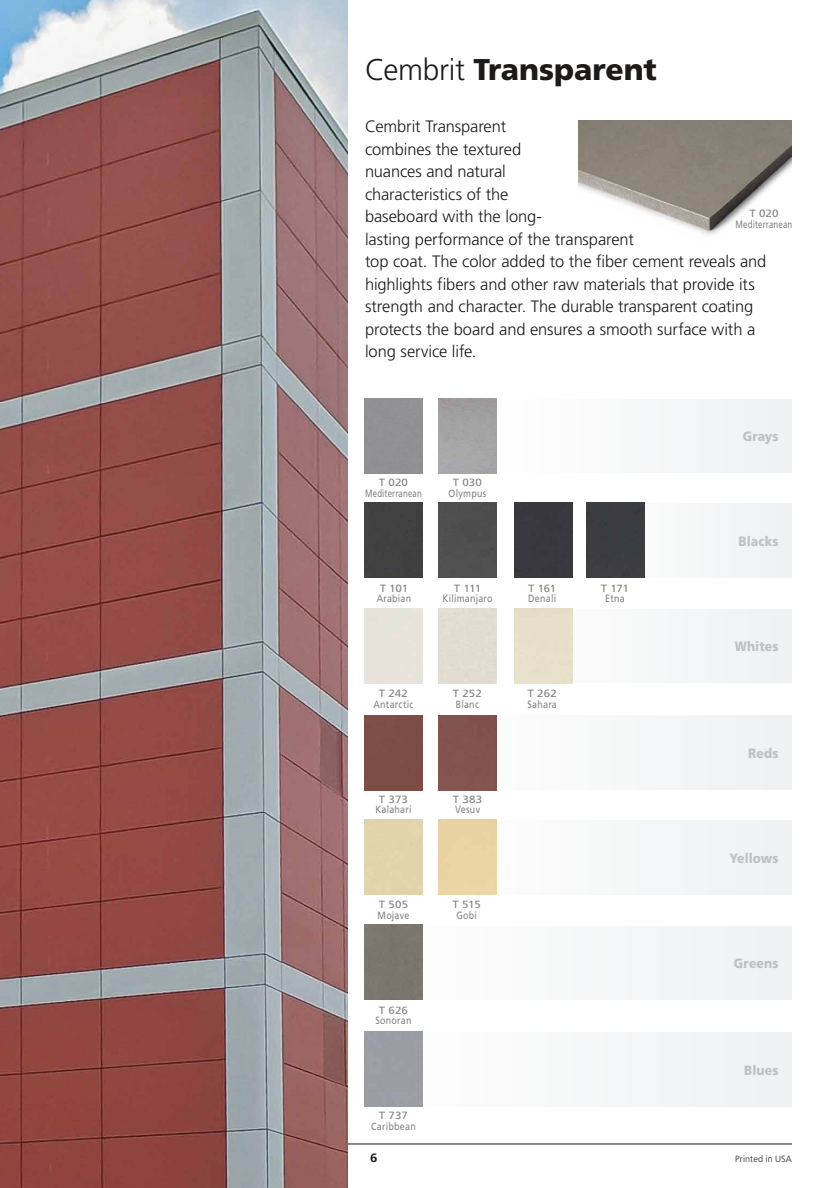
<style>
.page{position:relative;width:837px;height:1188px;background:#fff}
.page>*{position:absolute;margin:0;border:0;box-sizing:border-box;transform-origin:0 0}
.text_-_line_item_w_n{font:900 30px "Frutiger";letter-spacing:-.005em;color:#1c1b1a}
.product_text_above_s{font:300 16.5px/22.5px "Frutiger";letter-spacing:-.005em;color:#1c1b1a}
.swatch_name{font:900 13.5px "Frutiger";letter-spacing:.005em;color:#bfc0c1;scale:.9 1}
.Page___w_rule___text{font:700 12px "Frutiger";color:#1c1b1a;scale:1.1 1}
.swatch_OLD_name{font:10.5px "Frutiger";letter-spacing:.025em;color:#818383;scale:.85 1}
.swatch_name-2{font:10.5px "Frutiger";letter-spacing:.005em;color:#818383;scale:1.1 1}
.swatch_OLD_name-2{font:10.5px "Frutiger";letter-spacing:.025em;color:#818383;scale:.75 1}
.Page___w_rule___text-2{font:300 9px "Frutiger";letter-spacing:.015em;color:#1c1b1a}
.s1{font-weight:300}
</style>
<div class="page">
<div style="left:496px;top:399px;width:296px;height:74px;background:#f7f7f8"></div>
<div style="left:439px;top:716px;width:353px;height:73px;background:#f5f6f7"></div>
<div style="left:587px;top:504px;width:205px;height:73px;background:#f4f5f6"></div>
<svg style="left:439px;top:821px;width:353px;height:73px;fill:#f4f5f6"></svg>
<svg style="left:513px;top:609px;width:279px;height:74px;fill:#f3f4f5"></svg>
<div style="left:365px;top:926px;width:427px;height:74px;background:#f6f6f7"></div>
<svg style="left:365px;top:1033px;width:427px;height:73px;fill:#f4f5f6"></svg>
<img style="left:578px;top:121px;width:214px;height:114px">
<div style="left:438px;top:503px;width:58px;height:75px;background:#4f4f4f"></div>
<div style="left:365px;top:503px;width:58px;height:75px;background:#414141"></div>
<div style="left:514px;top:503px;width:58px;height:75px;background:#3a393f"></div>
<div style="left:587px;top:503px;width:58px;height:75px;background:#3c3c42"></div>
<div style="left:365px;top:716px;width:58px;height:75px;background:#7d4c45"></div>
<div style="left:365px;top:925px;width:58px;height:75px;background:#7b776e"></div>
<div style="left:438px;top:716px;width:58px;height:75px;background:#84534f"></div>
<hr style="left:347px;top:1144px;width:445px;height:1px;background:#1c1b1a">
<img style="left:0;top:0;width:347px;height:1188px">
<p class="text_-_line_item_w_n" style="left:365px;top:51px;width:293px"><span class="s1">Cembrit</span> Transparent</p>
<p class="product_text_above_s" style="left:365px;top:115px;width:403px">Cembrit Transparent<br>combines the textured<br>nuances and natural<br>characteristics of the<br>baseboard with the long-<br>lasting performance of the transparent<br>top coat. The color added to the fiber cement reveals and highlights fibers and other raw materials that provide its strength and character. The durable transparent coating protects the board and ensures a smooth surface with a long service life.</p>
<p class="swatch_name-2" style="left:749px;top:207px;width:28px">T 020</p>
<p class="swatch_OLD_name-2" style="left:736px;top:218px;width:77px">Mediterranean</p>
<p class="swatch_name" style="left:743px;top:428px;width:41px">Grays</p>
<p class="swatch_name-2" style="left:379px;top:476px;width:28px">T 020</p>
<p class="swatch_OLD_name-2" style="left:365px;top:487px;width:77px">Mediterranean</p>
<p class="swatch_name-2" style="left:453px;top:476px;width:28px">T 030</p>
<p class="swatch_OLD_name" style="left:448px;top:487px;width:46px">Olympus</p>
<p class="swatch_name" style="left:739px;top:533px;width:46px">Blacks</p>
<p class="swatch_name-2" style="left:380px;top:582px;width:28px">T 101</p>
<p class="swatch_OLD_name" style="left:377px;top:592px;width:42px">Arabian</p>
<p class="swatch_name-2" style="left:454px;top:582px;width:26px">T 111</p>
<p class="swatch_OLD_name" style="left:443px;top:592px;width:60px">Kilimanjaro</p>
<p class="swatch_name-2" style="left:528px;top:582px;width:27px">T 161</p>
<p class="swatch_OLD_name" style="left:528px;top:592px;width:34px">Denali</p>
<p class="swatch_name-2" style="left:601px;top:582px;width:27px">T 171</p>
<p class="swatch_OLD_name" style="left:605px;top:592px;width:24px">Etna</p>
<p class="swatch_name" style="left:735px;top:639px;width:50px">Whites</p>
<p class="swatch_name-2" style="left:379px;top:687px;width:28px">T 242</p>
<p class="swatch_OLD_name" style="left:374px;top:698px;width:48px">Antarctic</p>
<p class="swatch_name-2" style="left:453px;top:687px;width:28px">T 252</p>
<p class="swatch_OLD_name" style="left:456px;top:698px;width:29px">Blanc</p>
<p class="swatch_name-2" style="left:528px;top:687px;width:28px">T 262</p>
<p class="swatch_OLD_name" style="left:528px;top:698px;width:36px">Sahara</p>
<p class="swatch_name" style="left:748px;top:745px;width:35px">Reds</p>
<p class="swatch_name-2" style="left:379px;top:793px;width:28px">T 373</p>
<p class="swatch_OLD_name" style="left:375px;top:803px;width:44px">Kalahari</p>
<p class="swatch_name-2" style="left:453px;top:793px;width:28px">T 383</p>
<p class="swatch_OLD_name" style="left:455px;top:803px;width:31px">Vesuv</p>
<p class="swatch_name" style="left:729px;top:850px;width:56px">Yellows</p>
<p class="swatch_name-2" style="left:379px;top:898px;width:28px">T 505</p>
<p class="swatch_OLD_name" style="left:378px;top:909px;width:39px">Mojave</p>
<p class="swatch_name-2" style="left:453px;top:898px;width:27px">T 515</p>
<p class="swatch_OLD_name" style="left:456px;top:909px;width:26px">Gobi</p>
<p class="swatch_name" style="left:734px;top:955px;width:51px">Greens</p>
<p class="swatch_name-2" style="left:379px;top:1004px;width:28px">T 626</p>
<p class="swatch_OLD_name" style="left:375px;top:1014px;width:44px">Sonoran</p>
<p class="swatch_name" style="left:744px;top:1062px;width:39px">Blues</p>
<p class="swatch_name-2" style="left:379px;top:1109px;width:28px">T 737</p>
<p class="swatch_OLD_name" style="left:371px;top:1120px;width:54px">Caribbean</p>
<p class="Page___w_rule___text" style="left:370px;top:1150px;width:8px">6</p>
<p class="Page___w_rule___text-2" style="left:735px;top:1153px;width:58px">Printed in USA</p>
</div>
